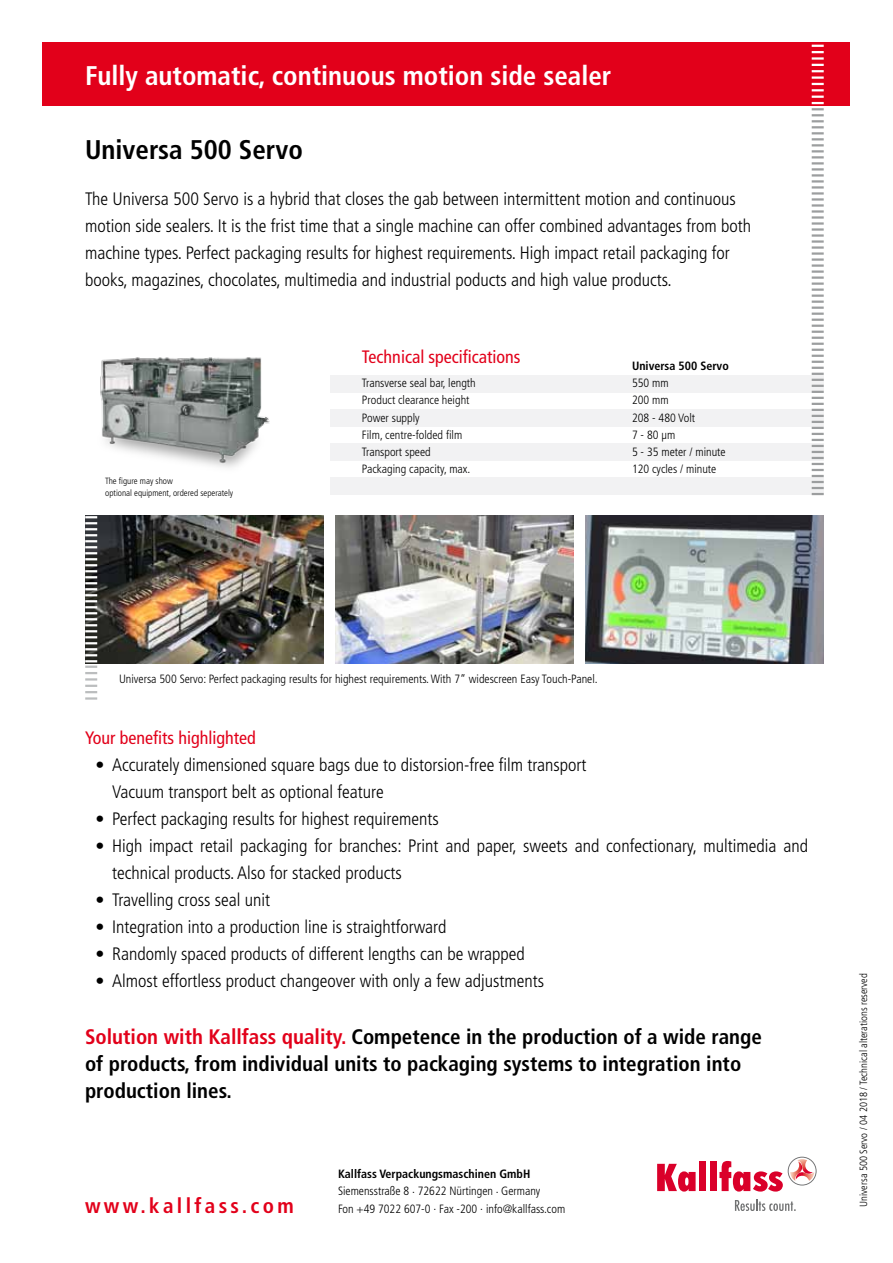
<style>
.page{position:relative;width:893px;height:1263px;background:#fff}
.page>*{position:absolute;margin:0;border:0;box-sizing:border-box;transform-origin:0 0}
.t1{font:700 condensed 27px "Frutiger LT Std";color:#fff}
.t2{font:700 condensed 27px "Frutiger LT Std";color:#000}
.t3{font:700 condensed 21px/27px "Frutiger LT Std";color:#000}
.t4{font:700 condensed 21px "Frutiger LT Std";letter-spacing:.16em;color:#e2001a}
.t5{font:300 condensed 18px/27px "Frutiger LT Std";color:#000}
.t6{font:condensed 18px "Frutiger LT Std";color:#e2001a}
.t7{font:300 condensed 12px/17.1px "Frutiger LT Std";color:#000}
.t8{font:700 condensed 12px "Frutiger LT Std";color:#000}
.t9{font:300 condensed 10.5px "Frutiger LT Std";color:#000}
.t10{font:300 condensed 9px/12px "Frutiger LT Std";color:#000}
.s1{color:#e2001a}
</style>
<div class="page">
<img style="left:85px;top:515px;width:238px;height:149px">
<img style="left:335px;top:515px;width:238px;height:149px">
<img style="left:586px;top:515px;width:238px;height:149px">
<img style="left:100px;top:357px;width:170px;height:111px">
<svg style="left:85px;top:516px;width:12px;height:184px"></svg>
<div style="left:43px;top:43px;width:807px;height:63px;background:#e2001a"></div>
<div style="left:330px;top:376px;width:494px;height:17px;background:#f2f2f3"></div>
<div style="left:330px;top:410px;width:494px;height:17px;background:#f2f2f3"></div>
<div style="left:330px;top:444px;width:494px;height:17px;background:#f2f2f3"></div>
<div style="left:330px;top:478px;width:494px;height:17px;background:#f2f2f3"></div>
<svg style="left:812px;top:45px;width:12px;height:450px"></svg>
<svg style="left:657px;top:1164px;width:39px;height:27px"></svg>
<div style="left:699px;top:1161px;width:7px;height:30px;background:#da002a"></div>
<div style="left:710px;top:1161px;width:7px;height:30px;background:#da002a"></div>
<svg style="left:719px;top:1157px;width:98px;height:34px"></svg>
<svg style="left:735px;top:1199px;width:61px;height:12px"></svg>
<h1 class="t1" style="left:85px;top:59px;width:528px">Fully automatic, continuous motion side sealer</h1>
<h1 class="t2" style="left:85px;top:134px;width:219px">Universa 500 Servo</h1>
<p class="t5" style="left:85px;top:186px;width:668px">The Universa 500 Servo is a hybrid that closes the gab between intermittent motion and continuous motion side sealers. It is the frist time that a single machine can offer combined advantages from both machine types. Perfect packaging results for highest requirements. High impact retail packaging for books, magazines, chocolates, multimedia and industrial poducts and high value products.</p>
<p class="t10" style="left:105px;top:475px;width:130px">The figure may show<br>optional equipment, ordered seperately</p>
<p class="t6" style="left:362px;top:346px;width:160px">Technical specifications</p>
<p class="t8" style="left:632px;top:359px;width:98px">Universa 500 Servo</p>
<p class="t7" style="left:362px;top:375px;width:115px">Transverse seal bar, length</p>
<p class="t7" style="left:632px;top:375px;width:38px">550 mm</p>
<p class="t7" style="left:362px;top:392px;width:109px">Product clearance height</p>
<p class="t7" style="left:632px;top:392px;width:38px">200 mm</p>
<p class="t7" style="left:362px;top:409px;width:59px">Power supply</p>
<p class="t7" style="left:632px;top:409px;width:65px">208 - 480 Volt</p>
<p class="t7" style="left:362px;top:426px;width:102px">Film, centre-folded film</p>
<p class="t7" style="left:632px;top:426px;width:45px">7 - 80 µm</p>
<p class="t7" style="left:362px;top:443px;width:70px">Transport speed</p>
<p class="t7" style="left:632px;top:443px;width:95px">5 - 35 meter / minute</p>
<p class="t7" style="left:362px;top:460px;width:110px">Packaging capacity, max.</p>
<p class="t7" style="left:632px;top:460px;width:86px">120 cycles / minute</p>
<p class="t7" style="left:119px;top:671px;width:480px">Universa 500 Servo: Perfect packaging results for highest requirements. With 7“ widescreen Easy Touch-Panel.</p>
<p class="t6" style="left:85px;top:727px;width:172px">Your benefits highlighted</p>
<p class="t5" style="left:112px;top:751px;width:476px;text-indent:-17px">• Accurately dimensioned square bags due to distorsion-free film transport<br>Vacuum transport belt as optional feature</p>
<p class="t5" style="left:96px;top:805px;width:345px">• Perfect packaging results for highest requirements</p>
<p class="t5" style="left:112px;top:832px;width:697px;text-indent:-17px">• High impact retail packaging for branches: Print and paper, sweets and confectionary, multimedia and technical products. Also for stacked products</p>
<p class="t5" style="left:96px;top:886px;width:176px">• Travelling cross seal unit</p>
<p class="t5" style="left:96px;top:913px;width:352px">• Integration into a production line is straightforward</p>
<p class="t5" style="left:96px;top:940px;width:431px">• Randomly spaced products of different lengths can be wrapped</p>
<p class="t5" style="left:96px;top:967px;width:450px">• Almost effortless product changeover with only a few adjustments</p>
<p class="t3" style="left:85px;top:1023px;width:678px"><span class="s1">Solution with Kallfass quality.</span> Competence in the production of a wide range of products, from individual units to packaging systems to integration into production lines.</p>
<p class="t4" style="left:85px;top:1193px;width:210px">www.kallfass.com</p>
<p class="t8" style="left:338px;top:1167px;width:194px">Kallfass Verpackungsmaschinen GmbH</p>
<p class="t7" style="left:338px;top:1183px;width:229px">Siemensstraße 8 . 72622 Nürtingen . Germany<br>Fon +49 7022 607-0 . Fax -200 . info@kallfass.com</p>
<p class="t9" style="left:857px;top:1207px;width:235px;rotate:-90deg">Universa 500 Servo / 04 2018 / Technical alterations reserved</p>
</div>
